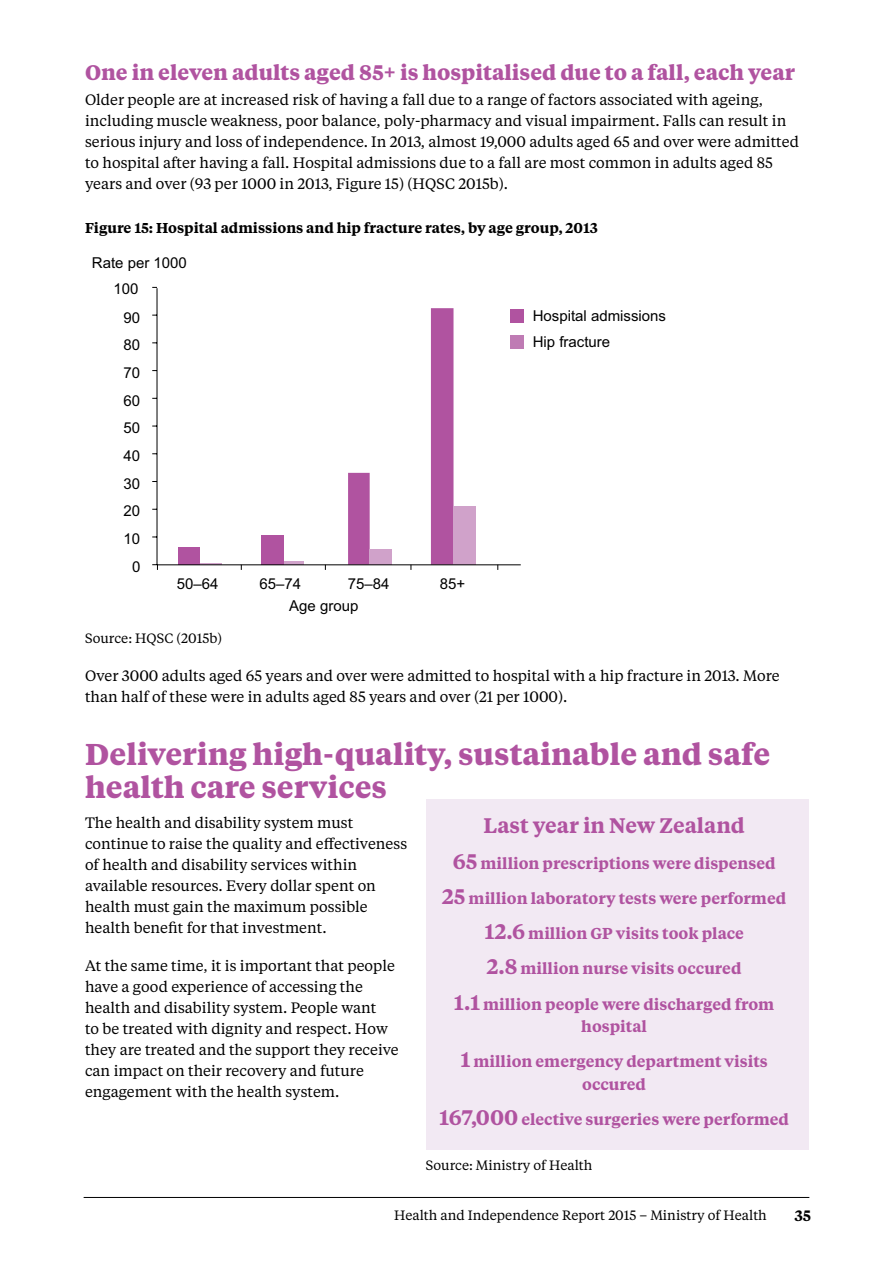
<style>
.page{position:relative;width:893px;height:1263px;background:#fff}
.page>*{position:absolute;margin:0;border:0;box-sizing:border-box;transform-origin:0 0}
.t1{font:700 30px/33px "Tiempos Text";color:#b053a0}
.t2{font:700 21px "Tiempos Text";color:#b053a0}
.t3{font:600 21px "Tiempos Text";color:#b053a0}
.t4{font:600 15.75px/22.5px "Tiempos Text";color:#b053a0;text-align:center}
.t5{font:15px/21px "Tiempos Text";color:#000}
.t6{font:15px "Arial";color:#010101}
.t7{font:15px "Arial";color:#000}
.t8{font:600 15px "Tiempos Text";color:#000}
.t9{font:600 14.25px "Tiempos Text";color:#000}
.t10{font:13.5px "Tiempos Text";color:#000}
.s1{font-size:21px}
</style>
<div class="page">
<hr style="left:84px;top:1197px;width:725px;height:1px;background:#000">
<div style="left:511px;top:335px;width:13px;height:13px;background:#bf7bb4"></div>
<div style="left:511px;top:309px;width:13px;height:13px;background:#b053a0"></div>
<hr style="left:200px;top:563px;width:22px;height:2px;background:#d0a2ca">
<hr style="left:157px;top:288px;width:1px;height:277px;background:#000">
<div style="left:453px;top:506px;width:23px;height:59px;background:#d0a2ca"></div>
<div style="left:179px;top:547px;width:21px;height:18px;background:#b053a0"></div>
<div style="left:261px;top:535px;width:23px;height:30px;background:#b053a0"></div>
<hr style="left:284px;top:561px;width:20px;height:4px;background:#d0a2ca">
<hr style="left:157px;top:564px;width:364px;height:1px;background:#000">
<svg style="left:152px;top:564px;width:6px;height:6px"></svg>
<svg style="left:348px;top:308px;width:105px;height:262px"></svg>
<div style="left:426px;top:800px;width:383px;height:350px;background:#f2e9f3"></div>
<h2 class="t2" style="left:85px;top:58px;width:711px">One in eleven adults aged 85+ is hospitalised due to a fall, each year</h2>
<p class="t5" style="left:85px;top:89px;width:715px">Older people are at increased risk of having a fall due to a range of factors associated with ageing, including muscle weakness, poor balance, poly-pharmacy and visual impairment. Falls can result in serious injury and loss of independence. In 2013, almost 19,000 adults aged 65 and over were admitted to hospital after having a fall. Hospital admissions due to a fall are most common in adults aged 85 years and over (93 per 1000 in 2013, Figure 15) (HQSC 2015b).</p>
<p class="t9" style="left:85px;top:218px;width:514px">Figure 15: Hospital admissions and hip fracture rates, by age group, 2013</p>
<p class="t6" style="left:92px;top:254px;width:97px">Rate per 1000</p>
<p class="t6" style="left:113px;top:280px;width:27px">100</p>
<p class="t6" style="left:123px;top:309px;width:18px">90</p>
<p class="t6" style="left:123px;top:336px;width:18px">80</p>
<p class="t6" style="left:123px;top:364px;width:18px">70</p>
<p class="t6" style="left:123px;top:392px;width:18px">60</p>
<p class="t6" style="left:123px;top:419px;width:18px">50</p>
<p class="t6" style="left:123px;top:447px;width:18px">40</p>
<p class="t6" style="left:123px;top:475px;width:18px">30</p>
<p class="t6" style="left:123px;top:502px;width:18px">20</p>
<p class="t6" style="left:123px;top:530px;width:18px">10</p>
<p class="t6" style="left:132px;top:558px;width:10px">0</p>
<p class="t6" style="left:177px;top:575px;width:43px">50–64</p>
<p class="t6" style="left:259px;top:575px;width:43px">65–74</p>
<p class="t6" style="left:348px;top:575px;width:43px">75–84</p>
<p class="t6" style="left:440px;top:575px;width:27px">85+</p>
<p class="t7" style="left:289px;top:597px;width:71px">Age group</p>
<p class="t7" style="left:533px;top:307px;width:135px">Hospital admissions</p>
<p class="t7" style="left:533px;top:333px;width:79px">Hip fracture</p>
<p class="t10" style="left:85px;top:629px;width:138px">Source: HQSC (2015b)</p>
<p class="t5" style="left:85px;top:665px;width:696px">Over 3000 adults aged 65 years and over were admitted to hospital with a hip fracture in 2013. More than half of these were in adults aged 85 years and over (21 per 1000).</p>
<h1 class="t1" style="left:85px;top:736px;width:687px">Delivering high-quality, sustainable and safe health care services</h1>
<p class="t5" style="left:85px;top:811px;width:324px">The health and disability system must continue to raise the quality and effectiveness of health and disability services within available resources. Every dollar spent on health must gain the maximum possible health benefit for that investment.</p>
<p class="t5" style="left:85px;top:954px;width:315px">At the same time, it is important that people have a good experience of accessing the health and disability system. People want<br>to be treated with dignity and respect. How they are treated and the support they receive can impact on their recovery and future engagement with the health system.</p>
<h2 class="t3" style="left:483px;top:811px;width:263px">Last year in New Zealand</h2>
<p class="t4" style="left:453px;top:851px;width:324px"><span class="s1">65</span> million prescriptions were dispensed</p>
<p class="t4" style="left:442px;top:886px;width:346px"><span class="s1">25</span> million laboratory tests were performed</p>
<p class="t4" style="left:484px;top:921px;width:261px"><span class="s1">12.6</span> million GP visits took place</p>
<p class="t4" style="left:487px;top:957px;width:256px"><span class="s1">2.8</span> million nurse visits occured</p>
<p class="t4" style="left:454px;top:992px;width:322px"><span class="s1">1.1</span> million people were discharged from hospital</p>
<p class="t4" style="left:460px;top:1050px;width:309px"><span class="s1">1</span> million emergency department visits occured</p>
<p class="t4" style="left:439px;top:1107px;width:351px"><span class="s1">167,000</span> elective surgeries were performed</p>
<p class="t10" style="left:426px;top:1156px;width:168px">Source: Ministry of Health</p>
<p class="t10" style="left:394px;top:1206px;width:374px">Health and Independence Report 2015 – Ministry of Health</p>
<p class="t8" style="left:794px;top:1205px;width:18px">35</p>
</div>
